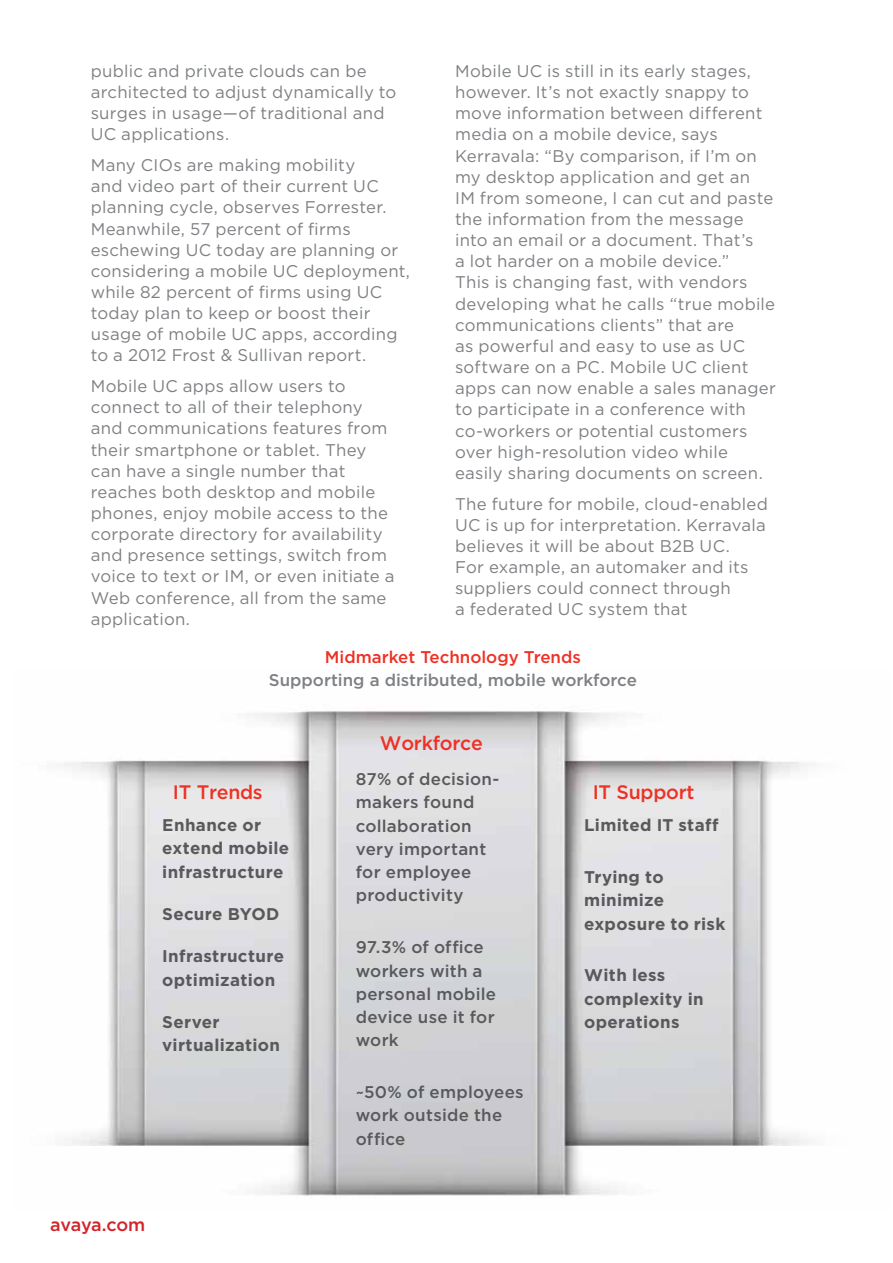
<style>
.page{position:relative;width:893px;height:1263px;background:#fff}
.page>*{position:absolute;margin:0;border:0;box-sizing:border-box;transform-origin:0 0}
.t1{font:500 19.5px "Gotham";letter-spacing:-.015em;color:#ee3124}
.t2{font:500 18px "Gotham";letter-spacing:-.02em;color:#d2232a}
.t3{font:16.95px/21.1px "Gotham";letter-spacing:.015em;color:#7e8083}
.t4{font:500 16.95px/23.2px "Gotham";letter-spacing:.015em;color:#58595b}
.t5{font:700 16.95px/23.2px "Gotham";letter-spacing:.02em;color:#58595b}
.t6{font:500 16.95px "Gotham";color:#7e8083}
.t7{font:500 16.95px "Gotham";color:#ee3124}
</style>
<div class="page">
<img style="left:63px;top:711px;width:753px;height:485px">
<p class="t3" style="left:455px;top:60px;width:322px">Mobile UC is still in its early stages, however. It’s not exactly snappy to move information between different media on a mobile device, says Kerravala: “By comparison, if I’m on my desktop application and get an<br>IM from someone, I can cut and paste the information from the message into an email or a document. That’s<br>a lot harder on a mobile device.”<br>This is changing fast, with vendors developing what he calls “true mobile communications clients” that are<br>as powerful and easy to use as UC software on a PC. Mobile UC client apps can now enable a sales manager to participate in a conference with co-workers or potential customers over high-resolution video while easily sharing documents on screen.</p>
<p class="t3" style="left:455px;top:493px;width:314px">The future for mobile, cloud-enabled UC is up for interpretation. Kerravala believes it will be about B2B UC.<br>For example, an automaker and its suppliers could connect through<br>a federated UC system that</p>
<p class="t7" style="left:325px;top:647px;width:257px">Midmarket Technology Trends</p>
<p class="t6" style="left:269px;top:670px;width:369px">Supporting a distributed, mobile workforce</p>
<p class="t3" style="left:91px;top:60px;width:307px">public and private clouds can be architected to adjust dynamically to surges in usage—of traditional and<br>UC applications.</p>
<p class="t3" style="left:91px;top:154px;width:321px">Many CIOs are making mobility<br>and video part of their current UC planning cycle, observes Forrester.<br>Meanwhile, 57 percent of firms eschewing UC today are planning or considering a mobile UC deployment, while 82 percent of firms using UC today plan to keep or boost their usage of mobile UC apps, according to a 2012 Frost &amp; Sullivan report.</p>
<p class="t3" style="left:91px;top:375px;width:305px">Mobile UC apps allow users to connect to all of their telephony and communications features from their smartphone or tablet. They can have a single number that reaches both desktop and mobile phones, enjoy mobile access to the corporate directory for availability and presence settings, switch from voice to text or IM, or even initiate a<br>Web conference, all from the same application.</p>
<p class="t1" style="left:380px;top:732px;width:104px">Workforce</p>
<p class="t4" style="left:356px;top:767px;width:145px">87% of decision&shy;makers found collaboration very important for employee productivity</p>
<p class="t4" style="left:356px;top:935px;width:142px">97.3% of office workers with a personal mobile device use it for work</p>
<p class="t4" style="left:356px;top:1080px;width:169px">~50% of employees work outside the office</p>
<p class="t1" style="left:173px;top:781px;width:91px">IT Trends</p>
<p class="t1" style="left:593px;top:781px;width:103px">IT Support</p>
<p class="t5" style="left:584px;top:813px;width:136px">Limited IT staff</p>
<p class="t5" style="left:584px;top:865px;width:143px">Trying to minimize exposure to risk</p>
<p class="t5" style="left:584px;top:963px;width:121px">With less complexity in operations</p>
<p class="t5" style="left:162px;top:813px;width:129px">Enhance or extend mobile infrastructure</p>
<p class="t5" style="left:162px;top:902px;width:119px">Secure BYOD</p>
<p class="t5" style="left:162px;top:944px;width:123px">Infrastructure optimization</p>
<p class="t5" style="left:162px;top:1010px;width:119px">Server virtualization</p>
<p class="t2" style="left:50px;top:1214px;width:97px">avaya.com</p>
</div>
